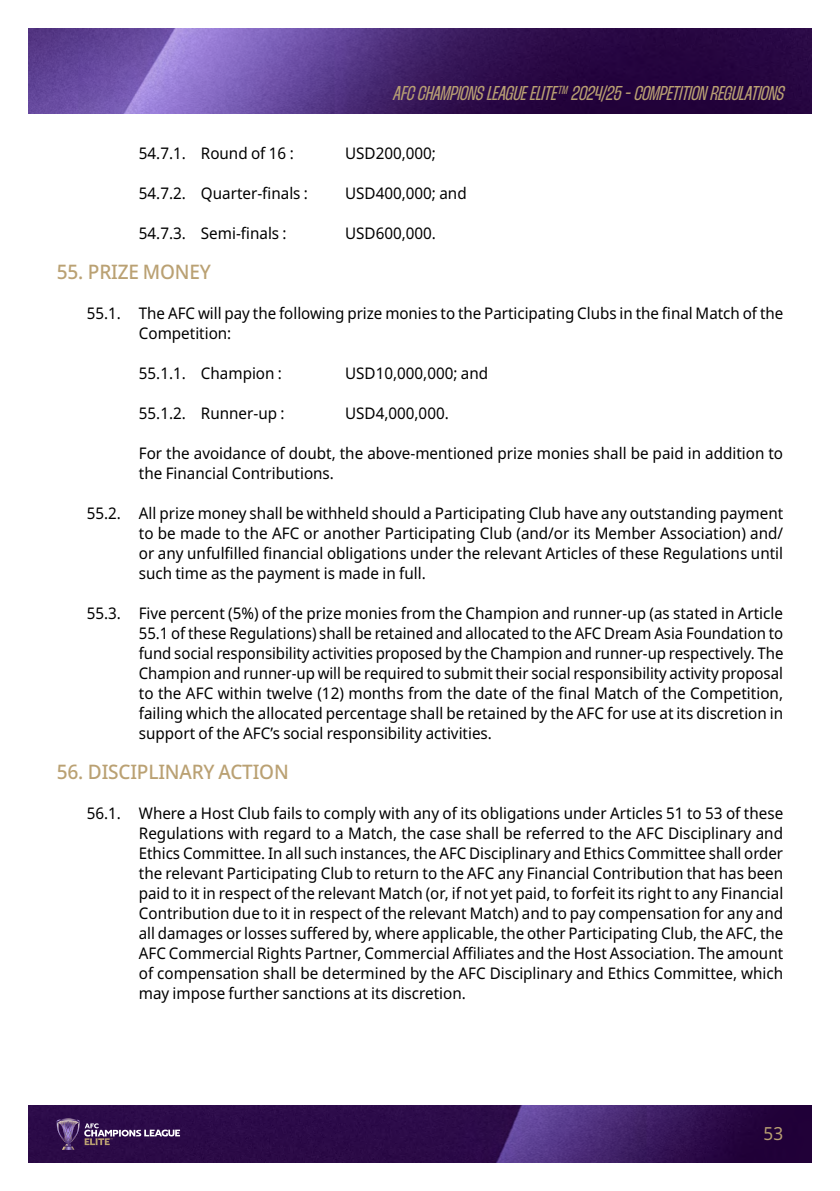
<style>
.page{position:relative;width:840px;height:1191px;background:#fff}
.page>*{position:absolute;margin:0;border:0;box-sizing:border-box;transform-origin:0 0}
.t1{font:20px "AFCCLUBS LC Italic";color:#baa173;scale:.95 1}
.t2{font:500 20px "Noto Sans";letter-spacing:-.01em;color:#baa173;scale:.95 1}
.t3{font:18px "Noto Sans";color:#baa173;scale:.95 1}
.t4{font:16px/20px "Noto Sans";color:#000;text-align:justify;scale:.95 1}
</style>
<div class="page">
<img style="left:28px;top:28px;width:783px;height:85px">
<img style="left:28px;top:1106px;width:783px;height:56px">
<svg style="left:57px;top:1118px;width:123px;height:32px"></svg>
<p class="t1" style="left:392px;top:82px;width:412px">AFC CHAMPIONS LEAGUE ELITE<sup>TM</sup> 2024/25 - COMPETITION REGULATIONS</p>
<p class="t4" style="left:139px;top:143px;width:164px">54.7.1. Round of 16 :</p>
<p class="t4" style="left:345px;top:143px;width:97px">USD200,000;</p>
<p class="t4" style="left:139px;top:183px;width:179px">54.7.2. Quarter-finals :</p>
<p class="t4" style="left:345px;top:183px;width:129px">USD400,000; and</p>
<p class="t4" style="left:139px;top:223px;width:157px">54.7.3. Semi-finals :</p>
<p class="t4" style="left:345px;top:223px;width:97px">USD600,000.</p>
<p class="t2" style="left:57px;top:257px;width:164px">55. PRIZE MONEY</p>
<p class="t4" style="left:139px;top:303px;width:679px;text-indent:-52px">55.1. The AFC will pay the following prize monies to the Participating Clubs in the final Match of the<br>Competition:</p>
<p class="t4" style="left:139px;top:363px;width:152px">55.1.1. Champion :</p>
<p class="t4" style="left:345px;top:363px;width:152px">USD10,000,000; and</p>
<p class="t4" style="left:139px;top:403px;width:155px">55.1.2. Runner-up :</p>
<p class="t4" style="left:345px;top:403px;width:111px">USD4,000,000.</p>
<p class="t4" style="left:139px;top:443px;width:679px">For the avoidance of doubt, the above-mentioned prize monies shall be paid in addition to the Financial Contributions.</p>
<p class="t4" style="left:139px;top:503px;width:679px;text-indent:-52px">55.2. All prize money shall be withheld should a Participating Club have any outstanding payment to be made to the AFC or another Participating Club (and/or its Member Association) and/ or any unfulfilled financial obligations under the relevant Articles of these Regulations until such time as the payment is made in full.</p>
<p class="t4" style="left:139px;top:603px;width:679px;text-indent:-52px">55.3. Five percent (5%) of the prize monies from the Champion and runner-up (as stated in Article 55.1 of these Regulations) shall be retained and allocated to the AFC Dream Asia Foundation to fund social responsibility activities proposed by the Champion and runner-up respectively. The Champion and runner-up will be required to submit their social responsibility activity proposal to the AFC within twelve (12) months from the date of the final Match of the Competition, failing which the allocated percentage shall be retained by the AFC for use at its discretion in support of the AFC’s social responsibility activities.</p>
<p class="t2" style="left:57px;top:757px;width:245px">56. DISCIPLINARY ACTION</p>
<p class="t4" style="left:139px;top:803px;width:679px;text-indent:-52px">56.1. Where a Host Club fails to comply with any of its obligations under Articles 51 to 53 of these Regulations with regard to a Match, the case shall be referred to the AFC Disciplinary and Ethics Committee. In all such instances, the AFC Disciplinary and Ethics Committee shall order the relevant Participating Club to return to the AFC any Financial Contribution that has been paid to it in respect of the relevant Match (or, if not yet paid, to forfeit its right to any Financial Contribution due to it in respect of the relevant Match) and to pay compensation for any and all damages or losses suffered by, where applicable, the other Participating Club, the AFC, the AFC Commercial Rights Partner, Commercial Affiliates and the Host Association. The amount of compensation shall be determined by the AFC Disciplinary and Ethics Committee, which may impose further sanctions at its discretion.</p>
<p class="t3" style="left:763px;top:1121px;width:22px">53</p>
</div>
